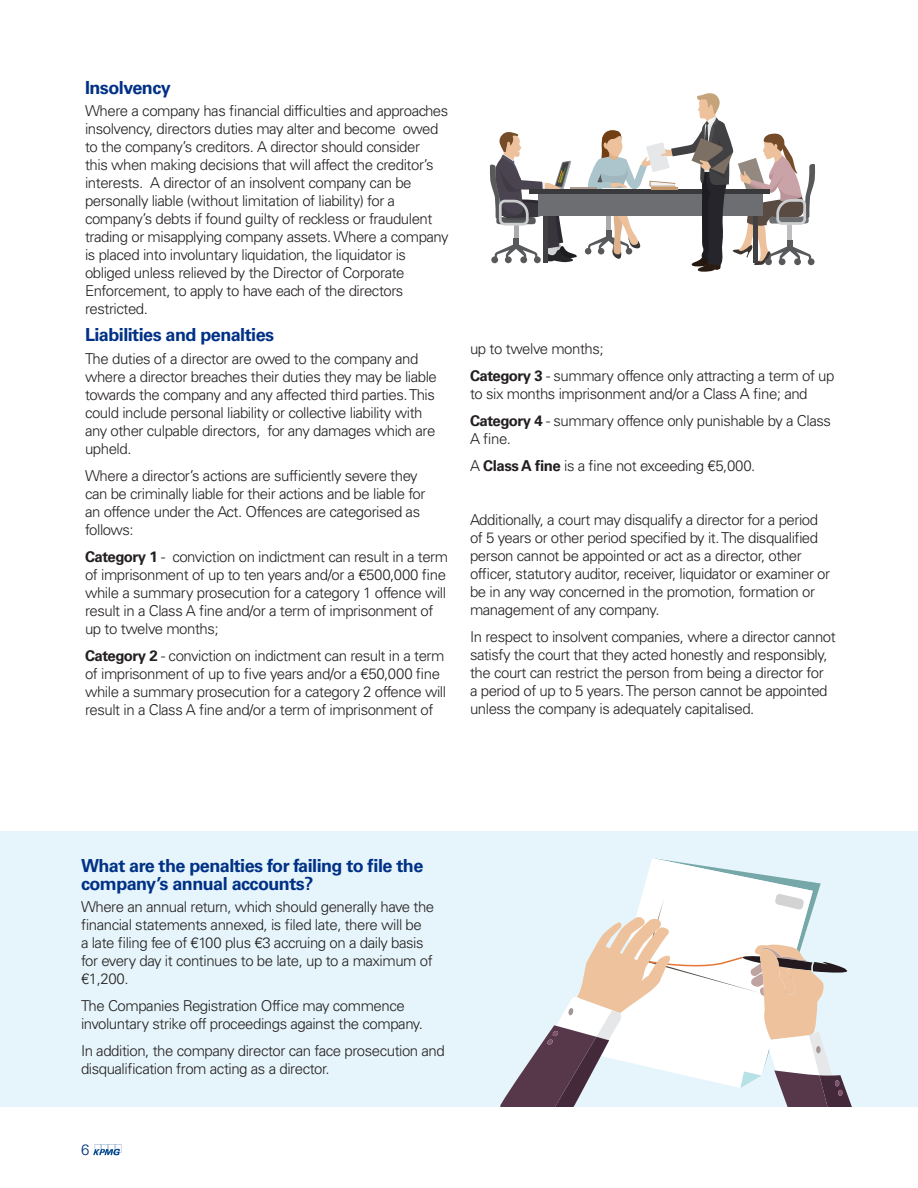
<style>
.page{position:relative;width:918px;height:1188px;background:#fff}
.page>*{position:absolute;margin:0;border:0;box-sizing:border-box;transform-origin:0 0}
.Subhead_11pt{font:700 18px/18px "Univers LT Std";letter-spacing:-.03em;color:#003186}
.Bodycopy_11pt{font:300 15px/18px "Univers LT Std";letter-spacing:-.03em;color:#231f20}
.Bodycopy_11pt-2{font:300 15px "Univers LT Std";color:#003186}
.s1{font-weight:700}
</style>
<div class="page">
<div style="left:0;top:832px;width:918px;height:275px;background:#e6f5fb"></div>
<svg style="left:93px;top:1144px;width:28px;height:11px"></svg>
<svg style="left:500px;top:858px;width:352px;height:249px"></svg>
<svg style="left:490px;top:132px;width:87px;height:131px"></svg>
<hr style="left:571px;top:187px;width:26px;height:2px;background:#ad9d95">
<hr style="left:544px;top:213px;width:4px;height:50px;background:#414042">
<div style="left:529px;top:189px;width:241px;height:5px;background:#3a393b"></div>
<div style="left:538px;top:194px;width:225px;height:22px;background:#6d6e71"></div>
<svg style="left:585px;top:93px;width:230px;height:179px"></svg>
<p class="Subhead_11pt" style="left:85px;top:79px;width:87px">Insolvency</p>
<p class="Bodycopy_11pt" style="left:85px;top:102px;width:365px">Where a company has financial difficulties and approaches insolvency, directors duties may alter and become owed to the company’s creditors. A director should consider<br>this when making decisions that will affect the creditor’s interests. A director of an insolvent company can be personally liable (without limitation of liability) for a company’s debts if found guilty of reckless or fraudulent trading or misapplying company assets. Where a company is placed into involuntary liquidation, the liquidator is obliged unless relieved by the Director of Corporate Enforcement, to apply to have each of the directors restricted.</p>
<p class="Subhead_11pt" style="left:85px;top:326px;width:191px">Liabilities and penalties</p>
<p class="Bodycopy_11pt" style="left:85px;top:349px;width:353px">The duties of a director are owed to the company and where a director breaches their duties they may be liable towards the company and any affected third parties. This could include personal liability or collective liability with any other culpable directors, for any damages which are upheld.</p>
<p class="Bodycopy_11pt" style="left:85px;top:466px;width:342px">Where a director’s actions are sufficiently severe they can be criminally liable for their actions and be liable for an offence under the Act. Offences are categorised as follows:</p>
<p class="Bodycopy_11pt" style="left:85px;top:547px;width:365px"><span class="s1">Category 1</span> - conviction on indictment can result in a term of imprisonment of up to ten years and/or a €500,000 fine while a summary prosecution for a category 1 offence will result in a Class A fine and/or a term of imprisonment of up to twelve months;</p>
<p class="Bodycopy_11pt" style="left:85px;top:646px;width:363px"><span class="s1">Category 2</span> - conviction on indictment can result in a term of imprisonment of up to five years and/or a €50,000 fine while a summary prosecution for a category 2 offence will result in a Class A fine and/or a term of imprisonment of</p>
<p class="Bodycopy_11pt" style="left:470px;top:340px;width:135px">up to twelve months;</p>
<p class="Bodycopy_11pt" style="left:470px;top:367px;width:366px"><span class="s1">Category 3</span> - summary offence only attracting a term of up to six months imprisonment and/or a Class A fine; and</p>
<p class="Bodycopy_11pt" style="left:470px;top:412px;width:362px"><span class="s1">Category 4</span> - summary offence only punishable by a Class<br>A fine.</p>
<p class="Bodycopy_11pt" style="left:470px;top:457px;width:287px">A <span class="s1">Class A fine</span> is a fine not exceeding €5,000.</p>
<p class="Bodycopy_11pt" style="left:470px;top:511px;width:362px">Additionally, a court may disqualify a director for a period of 5 years or other period specified by it. The disqualified person cannot be appointed or act as a director, other officer, statutory auditor, receiver, liquidator or examiner or be in any way concerned in the promotion, formation or management of any company.</p>
<p class="Bodycopy_11pt" style="left:470px;top:628px;width:367px">In respect to insolvent companies, where a director cannot satisfy the court that they acted honestly and responsibly, the court can restrict the person from being a director for<br>a period of up to 5 years. The person cannot be appointed unless the company is adequately capitalised.</p>
<p class="Subhead_11pt" style="left:81px;top:857px;width:344px">What are the penalties for failing to file the company’s annual accounts?</p>
<p class="Bodycopy_11pt" style="left:81px;top:898px;width:355px">Where an annual return, which should generally have the financial statements annexed, is filed late, there will be<br>a late filing fee of €100 plus €3 accruing on a daily basis for every day it continues to be late, up to a maximum of €1,200.</p>
<p class="Bodycopy_11pt" style="left:81px;top:997px;width:344px">The Companies Registration Office may commence involuntary strike off proceedings against the company.</p>
<p class="Bodycopy_11pt" style="left:81px;top:1042px;width:365px">In addition, the company director can face prosecution and disqualification from acting as a director.</p>
<p class="Bodycopy_11pt-2" style="left:81px;top:1140px;width:10px">6</p>
</div>
